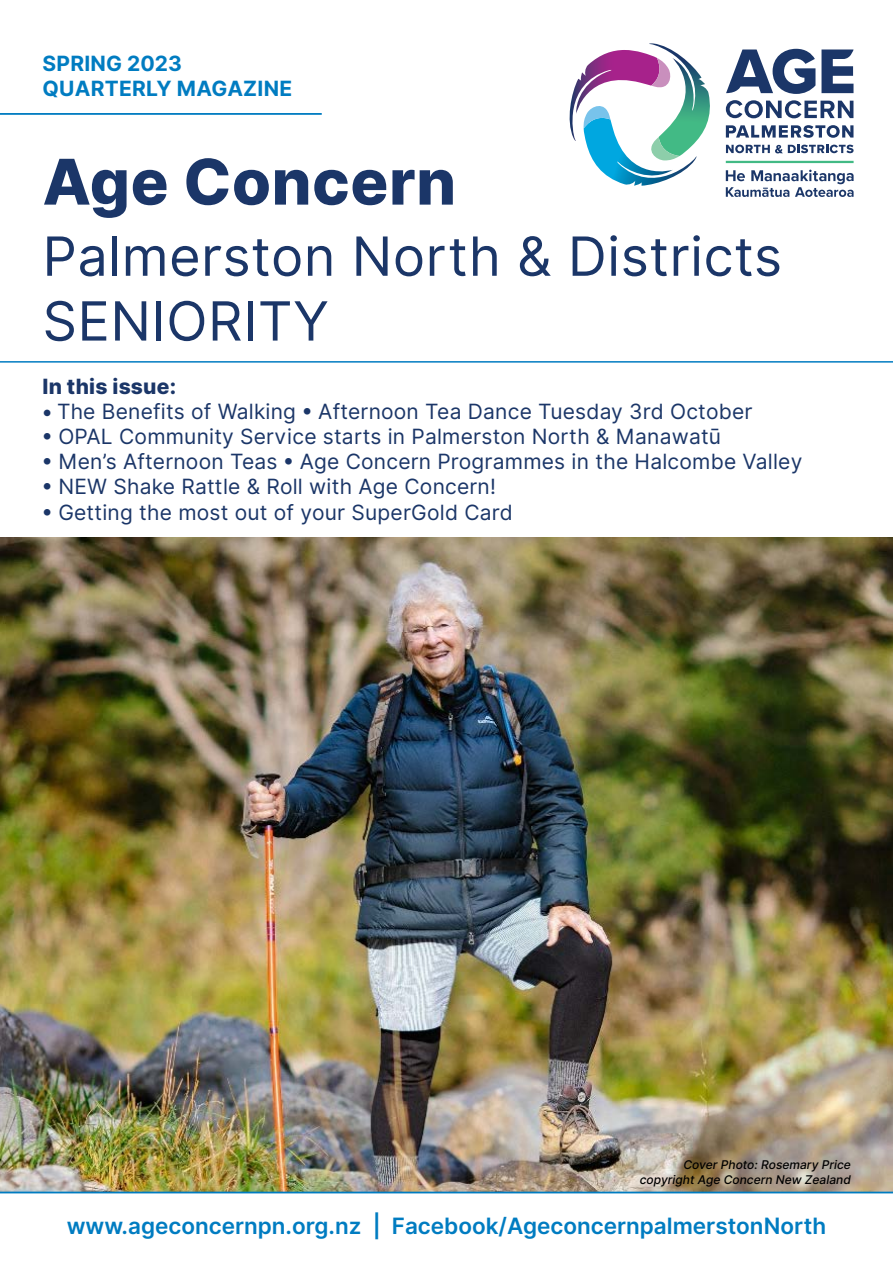
<style>
.page{position:relative;width:893px;height:1263px;background:#fff}
.page>*{position:absolute;margin:0;border:0;box-sizing:border-box;transform-origin:0 0}
.t1{font:800 63px "Inter";letter-spacing:.01em;color:#1b3668}
.t2{font:54px/64.8px "Inter";letter-spacing:.01em;color:#1b3668}
.t3{font:600 22.5px "Inter";color:#007cc1}
.t4{font:21px "Inter";letter-spacing:.01em;color:#1b3668}
.t5{font:700 21px/25.2px "Inter";letter-spacing:.01em;color:#007cc1}
.t6{font:800 21px "Inter";letter-spacing:.01em;color:#1b3668}
.t7{font:italic 500 12px/14.4px "Inter";color:#000;text-align:right}
.s1{font-weight:800}
</style>
<div class="page">
<img style="left:0;top:537px;width:893px;height:654px">
<svg style="left:569px;top:43px;width:141px;height:143px"></svg>
<svg style="left:726px;top:100px;width:127px;height:18px"></svg>
<svg style="left:821px;top:50px;width:32px;height:43px"></svg>
<svg style="left:726px;top:49px;width:89px;height:45px"></svg>
<svg style="left:726px;top:125px;width:127px;height:13px"></svg>
<svg style="left:726px;top:170px;width:128px;height:27px"></svg>
<hr style="left:726px;top:161px;width:128px;height:2px;background:#42ba85">
<svg style="left:726px;top:145px;width:128px;height:8px"></svg>
<hr style="left:0;top:113px;width:322px;height:2px;background:#007cc1">
<hr style="left:0;top:1191px;width:893px;height:2px;background:#007cc1">
<hr style="left:0;top:361px;width:893px;height:2px;background:#007cc1">
<p class="t5" style="left:43px;top:51px;width:251px">SPRING 2023<br>QUARTERLY MAGAZINE</p>
<h1 class="t1" style="left:43px;top:135px;width:415px">Age Concern</h1>
<h2 class="t2" style="left:43px;top:224px;width:741px">Palmerston North &amp; Districts<br>SENIORITY</h2>
<p class="t6" style="left:43px;top:370px;width:135px">In this issue:</p>
<p class="t4" style="left:43px;top:396px;width:711px"><span class="s1">•</span> The Benefits of Walking • Afternoon Tea Dance Tuesday 3rd October</p>
<p class="t4" style="left:43px;top:421px;width:680px">• OPAL Community Service starts in Palmerston North &amp; Manawatū</p>
<p class="t4" style="left:43px;top:446px;width:761px">• Men’s Afternoon Teas • Age Concern Programmes in the Halcombe Valley</p>
<p class="t4" style="left:43px;top:471px;width:455px">• NEW Shake Rattle &amp; Roll with Age Concern!</p>
<p class="t4" style="left:43px;top:497px;width:472px">• Getting the most out of your SuperGold Card</p>
<p class="t7" style="left:640px;top:1158px;width:213px">Cover Photo: Rosemary Price copyright Age Concern New Zealand</p>
<p class="t3" style="left:67px;top:1210px;width:761px">www.ageconcernpn.org.nz | Facebook/AgeconcernpalmerstonNorth</p>
</div>
